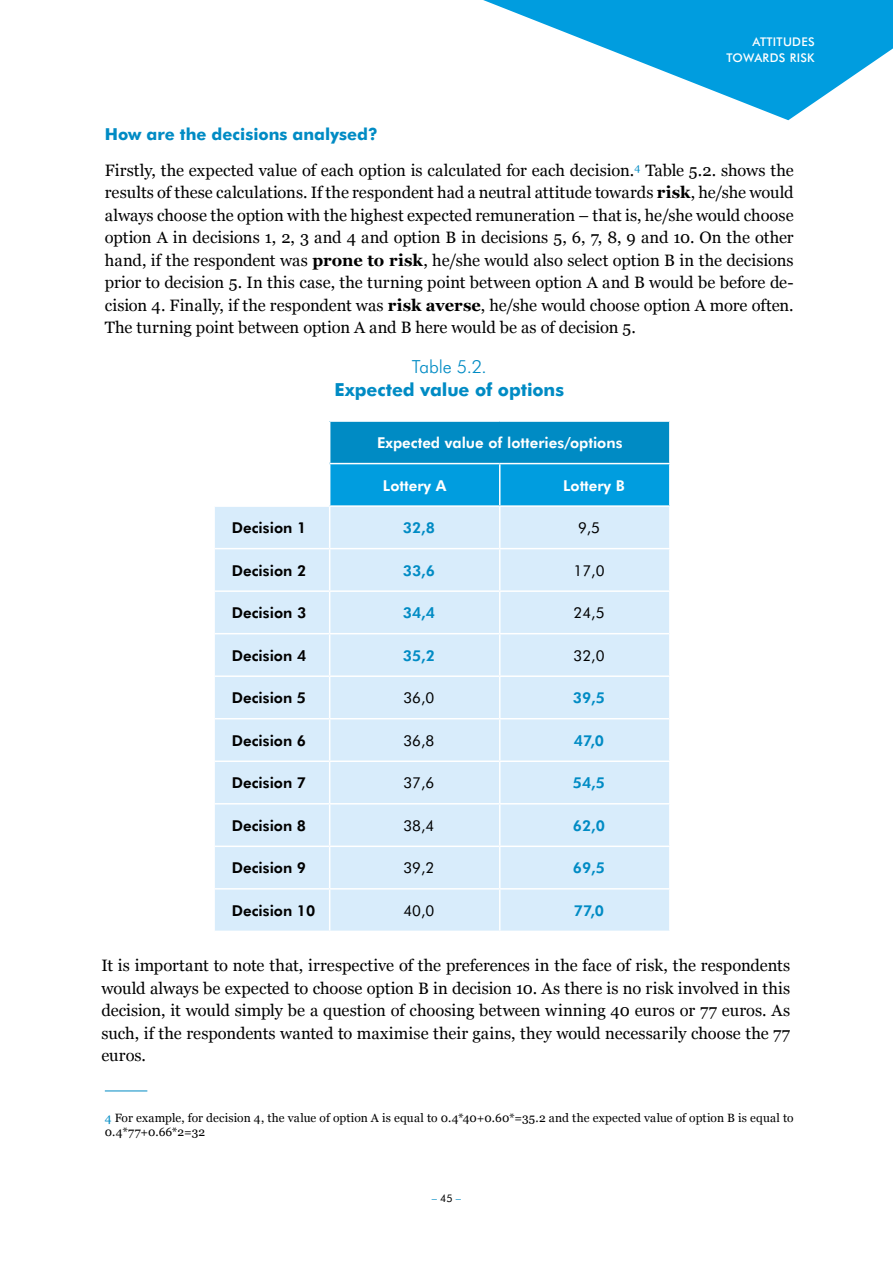
<style>
.page{position:relative;width:893px;height:1263px;background:#fff}
.page>*{position:absolute;margin:0;border:0;box-sizing:border-box;transform-origin:0 0}
.t1{font:800 18px "Futura BT";letter-spacing:-.005em;color:#008bc4}
.t2{font:300 18px "Futura BT";letter-spacing:-.01em;color:#008bc4}
.t3{font:16.5px/22.5px "Georgia";letter-spacing:.005em;color:#000;text-align:justify}
.t4{font:800 16.5px "Futura BT";color:#008bc4}
.t5{font:700 15px "Futura BT";color:#000}
.t6{font:700 15px "Futura BT";color:#fff}
.t7{font:700 15px "Futura BT";color:#008bc4}
.t8{font:15px "Futura BT";color:#000}
.t9{font:12px/14.4px "Georgia";letter-spacing:.005em;color:#000}
.t10{font:500 12px/16.5px "Futura BT";letter-spacing:.025em;color:#fff;text-align:right}
.t11{font:10.5px "Futura BT";color:#008bc4}
.s1{font-weight:700}
.s2{color:#008bc4}
.s3{color:#000}
</style>
<div class="page">
<svg style="left:483px;top:0;width:410px;height:120px;fill:#009ddf"></svg>
<hr style="left:105px;top:1091px;width:42px;height:1px;background:#008bc4">
<div style="left:330px;top:421px;width:340px;height:43px;background:#008bc4"></div>
<div style="left:330px;top:464px;width:339px;height:41px;background:#009ddf"></div>
<div style="left:215px;top:507px;width:454px;height:423px;background:#d8ecfb"></div>
<hr style="left:330px;top:420px;width:170px;height:2px;background:#fff">
<hr style="left:500px;top:420px;width:171px;height:2px;background:#fff">
<hr style="left:669px;top:422px;width:2px;height:41px;background:#fff">
<hr style="left:330px;top:463px;width:170px;height:1px;background:#fff">
<hr style="left:500px;top:463px;width:171px;height:1px;background:#fff">
<hr style="left:499px;top:464px;width:1px;height:41px;background:#fff">
<hr style="left:499px;top:507px;width:1px;height:41px;background:#fff">
<hr style="left:499px;top:549px;width:1px;height:41px;background:#fff">
<hr style="left:499px;top:592px;width:1px;height:41px;background:#fff">
<hr style="left:499px;top:634px;width:1px;height:41px;background:#fff">
<hr style="left:499px;top:677px;width:1px;height:41px;background:#fff">
<hr style="left:499px;top:719px;width:1px;height:41px;background:#fff">
<hr style="left:499px;top:762px;width:1px;height:41px;background:#fff">
<hr style="left:499px;top:804px;width:1px;height:41px;background:#fff">
<hr style="left:499px;top:847px;width:1px;height:41px;background:#fff">
<hr style="left:499px;top:889px;width:1px;height:41px;background:#fff">
<hr style="left:329px;top:507px;width:1px;height:41px;background:#fff">
<hr style="left:329px;top:549px;width:1px;height:41px;background:#fff">
<hr style="left:329px;top:592px;width:1px;height:41px;background:#fff">
<hr style="left:329px;top:634px;width:1px;height:41px;background:#fff">
<hr style="left:329px;top:677px;width:1px;height:41px;background:#fff">
<hr style="left:329px;top:719px;width:1px;height:41px;background:#fff">
<hr style="left:329px;top:762px;width:1px;height:41px;background:#fff">
<hr style="left:329px;top:804px;width:1px;height:41px;background:#fff">
<hr style="left:329px;top:847px;width:1px;height:41px;background:#fff">
<hr style="left:329px;top:889px;width:1px;height:41px;background:#fff">
<hr style="left:215px;top:548px;width:115px;height:1px;background:#fff">
<hr style="left:330px;top:548px;width:170px;height:1px;background:#fff">
<hr style="left:500px;top:548px;width:171px;height:1px;background:#fff">
<hr style="left:215px;top:590px;width:115px;height:2px;background:#fff">
<hr style="left:330px;top:590px;width:170px;height:2px;background:#fff">
<hr style="left:500px;top:590px;width:171px;height:2px;background:#fff">
<hr style="left:215px;top:675px;width:115px;height:2px;background:#fff">
<hr style="left:330px;top:675px;width:170px;height:2px;background:#fff">
<hr style="left:500px;top:675px;width:171px;height:2px;background:#fff">
<hr style="left:215px;top:760px;width:115px;height:2px;background:#fff">
<hr style="left:330px;top:760px;width:170px;height:2px;background:#fff">
<hr style="left:500px;top:760px;width:171px;height:2px;background:#fff">
<hr style="left:215px;top:803px;width:115px;height:1px;background:#fff">
<hr style="left:330px;top:803px;width:170px;height:1px;background:#fff">
<hr style="left:500px;top:803px;width:171px;height:1px;background:#fff">
<hr style="left:215px;top:845px;width:115px;height:2px;background:#fff">
<hr style="left:330px;top:845px;width:170px;height:2px;background:#fff">
<hr style="left:500px;top:845px;width:171px;height:2px;background:#fff">
<hr style="left:215px;top:888px;width:115px;height:1px;background:#fff">
<hr style="left:330px;top:888px;width:170px;height:1px;background:#fff">
<hr style="left:500px;top:888px;width:171px;height:1px;background:#fff">
<hr style="left:215px;top:633px;width:115px;height:1px;background:#fff">
<hr style="left:330px;top:633px;width:170px;height:1px;background:#fff">
<hr style="left:500px;top:633px;width:169px;height:1px;background:#fff">
<hr style="left:215px;top:718px;width:115px;height:1px;background:#fff">
<hr style="left:330px;top:718px;width:170px;height:1px;background:#fff">
<hr style="left:500px;top:718px;width:169px;height:1px;background:#fff">
<p class="t10" style="left:727px;top:33px;width:90px">ATTITUDES<br>TOWARDS RISK</p>
<p class="t4" style="left:105px;top:124px;width:274px">How are the decisions analysed?</p>
<p class="t3" style="left:105px;top:158px;width:690px">Firstly, the expected value of each option is calculated for each decision.<sup>4</sup> Table 5.2. shows the results of these calculations. If the respondent had a neutral attitude towards <span class="s1">risk</span>, he/she would always choose the option with the highest expected remuneration – that is, he/she would choose option A in decisions 1, 2, 3 and 4 and option B in decisions 5, 6, 7, 8, 9 and 10. On the other hand, if the respondent was <span class="s1">prone to risk</span>, he/she would also select option B in the decisions prior to decision 5. In this case, the turning point between option A and B would be before de&shy;cision 4. Finally, if the respondent was <span class="s1">risk averse</span>, he/she would choose option A more often.<br>The turning point between option A and B here would be as of decision 5.</p>
<p class="t2" style="left:412px;top:355px;width:77px">Table 5.2.</p>
<p class="t1" style="left:334px;top:378px;width:231px">Expected value of options</p>
<p class="t6" style="left:377px;top:433px;width:247px">Expected value of lotteries/options</p>
<p class="t6" style="left:383px;top:475px;width:65px">Lottery A</p>
<p class="t6" style="left:563px;top:475px;width:63px">Lottery B</p>
<p class="t5" style="left:232px;top:518px;width:76px">Decision 1</p>
<p class="t7" style="left:403px;top:518px;width:34px">32,8</p>
<p class="t8" style="left:578px;top:518px;width:24px">9,5</p>
<p class="t5" style="left:232px;top:561px;width:76px">Decision 2</p>
<p class="t7" style="left:403px;top:561px;width:34px">33,6</p>
<p class="t8" style="left:574px;top:561px;width:32px">17,0</p>
<p class="t5" style="left:232px;top:603px;width:76px">Decision 3</p>
<p class="t7" style="left:403px;top:603px;width:34px">34,4</p>
<p class="t8" style="left:574px;top:603px;width:32px">24,5</p>
<p class="t5" style="left:232px;top:646px;width:76px">Decision 4</p>
<p class="t7" style="left:403px;top:646px;width:34px">35,2</p>
<p class="t8" style="left:573px;top:646px;width:32px">32,0</p>
<p class="t5" style="left:232px;top:688px;width:76px">Decision 5</p>
<p class="t8" style="left:403px;top:688px;width:32px">36,0</p>
<p class="t7" style="left:573px;top:688px;width:34px">39,5</p>
<p class="t5" style="left:232px;top:731px;width:76px">Decision 6</p>
<p class="t8" style="left:403px;top:731px;width:32px">36,8</p>
<p class="t7" style="left:574px;top:731px;width:32px">47,0</p>
<p class="t5" style="left:232px;top:773px;width:76px">Decision 7</p>
<p class="t8" style="left:403px;top:773px;width:32px">37,6</p>
<p class="t7" style="left:573px;top:773px;width:34px">54,5</p>
<p class="t5" style="left:232px;top:816px;width:76px">Decision 8</p>
<p class="t8" style="left:403px;top:816px;width:32px">38,4</p>
<p class="t7" style="left:573px;top:816px;width:34px">62,0</p>
<p class="t5" style="left:232px;top:858px;width:76px">Decision 9</p>
<p class="t8" style="left:403px;top:858px;width:32px">39,2</p>
<p class="t7" style="left:573px;top:858px;width:34px">69,5</p>
<p class="t5" style="left:232px;top:901px;width:85px">Decision 10</p>
<p class="t8" style="left:403px;top:901px;width:32px">40,0</p>
<p class="t7" style="left:574px;top:901px;width:32px">77,0</p>
<p class="t3" style="left:101px;top:953px;width:690px">It is important to note that, irrespective of the preferences in the face of risk, the respondents would always be expected to choose option B in decision 10. As there is no risk involved in this decision, it would simply be a question of choosing between winning 40 euros or 77 euros. As such, if the respondents wanted to maximise their gains, they would necessarily choose the 77 euros.</p>
<p class="t9" style="left:105px;top:1110px;width:690px"><span class="s2">4</span> For example, for decision 4, the value of option A is equal to 0.4*40+0.60*=35.2 and the expected value of option B is equal to<br>0.4*77+0.66*2=32</p>
<p class="t11" style="left:432px;top:1191px;width:31px">– <span class="s3">45</span> –</p>
</div>
